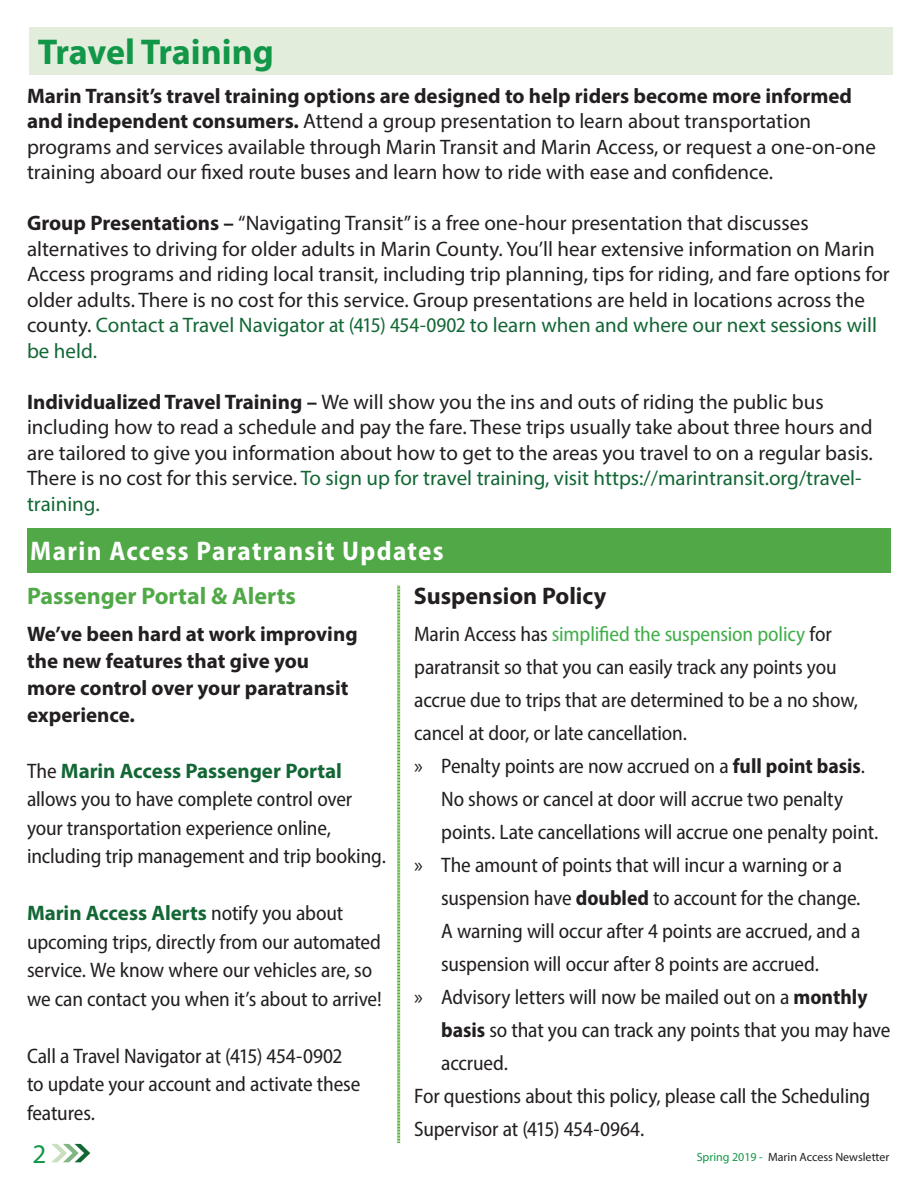
<style>
.page{position:relative;width:918px;height:1188px;background:#fff}
.page>*{position:absolute;margin:0;border:0;box-sizing:border-box;transform-origin:0 0}
._02_Article_Title{font:700 36px "Myriad Pro";letter-spacing:-.005em;color:#119747}
.t1{font:700 semi-condensed 27px "Myriad Pro";letter-spacing:.05em;color:#fff}
.t2{font:27px "Myriad Pro";color:#119747}
.t3{font:700 24px "Myriad Pro";color:#50a946}
.t4{font:700 24px "Myriad Pro";color:#231f20}
.Paragraph_Style_3{font:21px/25.5px "Myriad Pro";color:#231f20}
.t5{font:semi-condensed 21px/33px "Myriad Pro";letter-spacing:-.01em;color:#231f20}
.t6{font:700 21px/27px "Myriad Pro";color:#231f20}
.t7{font:12px "Myriad Pro";color:#231f20}
.s1{font-weight:700}
.s2{color:#136735}
.s3{font-stretch:semi-condensed;color:#136735}
.s4{font-weight:700;font-stretch:normal;color:#136735}
.s5{color:#40ae49}
.s6{font-stretch:normal}
.s7{color:#119747}
</style>
<div class="page">
<svg style="left:51px;top:1144px;width:39px;height:18px"></svg>
<div style="left:29px;top:27px;width:864px;height:48px;background:#e3eddc"></div>
<div style="left:27px;top:528px;width:864px;height:45px;background:#50a946"></div>
<svg style="left:397px;top:586px;width:4px;height:557px;background:#a6d596"></svg>
<p class="_02_Article_Title" style="left:38px;top:29px;width:238px">Travel Training</p>
<p class="Paragraph_Style_3" style="left:27px;top:83px;width:850px"><span class="s1">Marin Transit’s travel training options are designed to help riders become more informed and independent consumers.</span> Attend a group presentation to learn about transportation programs and services available through Marin Transit and Marin Access, or request a one-on-one training aboard our fixed route buses and learn how to ride with ease and confidence.</p>
<p class="Paragraph_Style_3" style="left:27px;top:210px;width:864px"><span class="s1">Group Presentations –</span> “Navigating Transit” is a free one-hour presentation that discusses alternatives to driving for older adults in Marin County. You’ll hear extensive information on Marin Access programs and riding local transit, including trip planning, tips for riding, and fare options for older adults. There is no cost for this service. Group presentations are held in locations across the county. <span class="s2">Contact a Travel Navigator</span> <span class="s3">at (415) 454-0902</span> <span class="s2">to learn when and where our next sessions will be held.</span></p>
<p class="Paragraph_Style_3" style="left:27px;top:389px;width:847px"><span class="s1">Individualized Travel Training –</span> We will show you the ins and outs of riding the public bus including how to read a schedule and pay the fare. These trips usually take about three hours and are tailored to give you information about how to get to the areas you travel to on a regular basis.<br>There is no cost for this service. <span class="s2">To sign up for travel training, visit https://marintransit.org/travel&shy;training.</span></p>
<p class="t1" style="left:30px;top:533px;width:415px">Marin Access Paratransit Updates</p>
<p class="t3" style="left:27px;top:580px;width:271px">Passenger Portal &amp; Alerts</p>
<p class="t4" style="left:414px;top:580px;width:194px">Suspension Policy</p>
<p class="t6" style="left:27px;top:620px;width:332px">We’ve been hard at work improving the new features that give you more control over your paratransit experience.</p>
<p class="t5" style="left:27px;top:756px;width:361px;line-height:28.5px">The <span class="s4">Marin Access Passenger Portal </span>allows you to have complete control over your transportation experience online, including trip management and trip booking.</p>
<p class="t5" style="left:27px;top:899px;width:356px;line-height:28.5px"><span class="s4">Marin Access Alerts</span> notify you about upcoming trips, directly from our automated service. We know where our vehicles are, so we can contact you when it’s about to arrive!</p>
<p class="t5" style="left:27px;top:1041px;width:335px;line-height:28.5px">Call a Travel Navigator at (415) 454-0902 to update your account and activate these features.</p>
<p class="t5" style="left:414px;top:617px;width:445px">Marin Access has <span class="s5">simplified the suspension policy</span> for paratransit so that you can easily track any points you accrue due to trips that are determined to be a no show, cancel at door, or late cancellation.</p>
<p class="t5" style="left:441px;top:749px;width:439px;text-indent:-27px"><span class="s6">»</span> Penalty points are now accrued on a <span class="s1">full point basis</span>.<br>No shows or cancel at door will accrue two penalty points. Late cancellations will accrue one penalty point.</p>
<p class="t5" style="left:441px;top:848px;width:421px;text-indent:-27px"><span class="s6">»</span> The amount of points that will incur a warning or a suspension have <span class="s1">doubled</span> to account for the change.<br>A warning will occur after 4 points are accrued, and a suspension will occur after 8 points are accrued.</p>
<p class="t5" style="left:441px;top:980px;width:451px;text-indent:-27px"><span class="s6">»</span> Advisory letters will now be mailed out on a <span class="s1">monthly basis</span> so that you can track any points that you may have accrued.</p>
<p class="t5" style="left:414px;top:1079px;width:458px">For questions about this policy, please call the Scheduling<br>Supervisor at (415) 454-0964.</p>
<p class="t2" style="left:32px;top:1137px;width:15px">2</p>
<p class="t7" style="left:697px;top:1150px;width:194px"><span class="s7">Spring 2019 -</span> Marin Access Newsletter</p>
</div>
